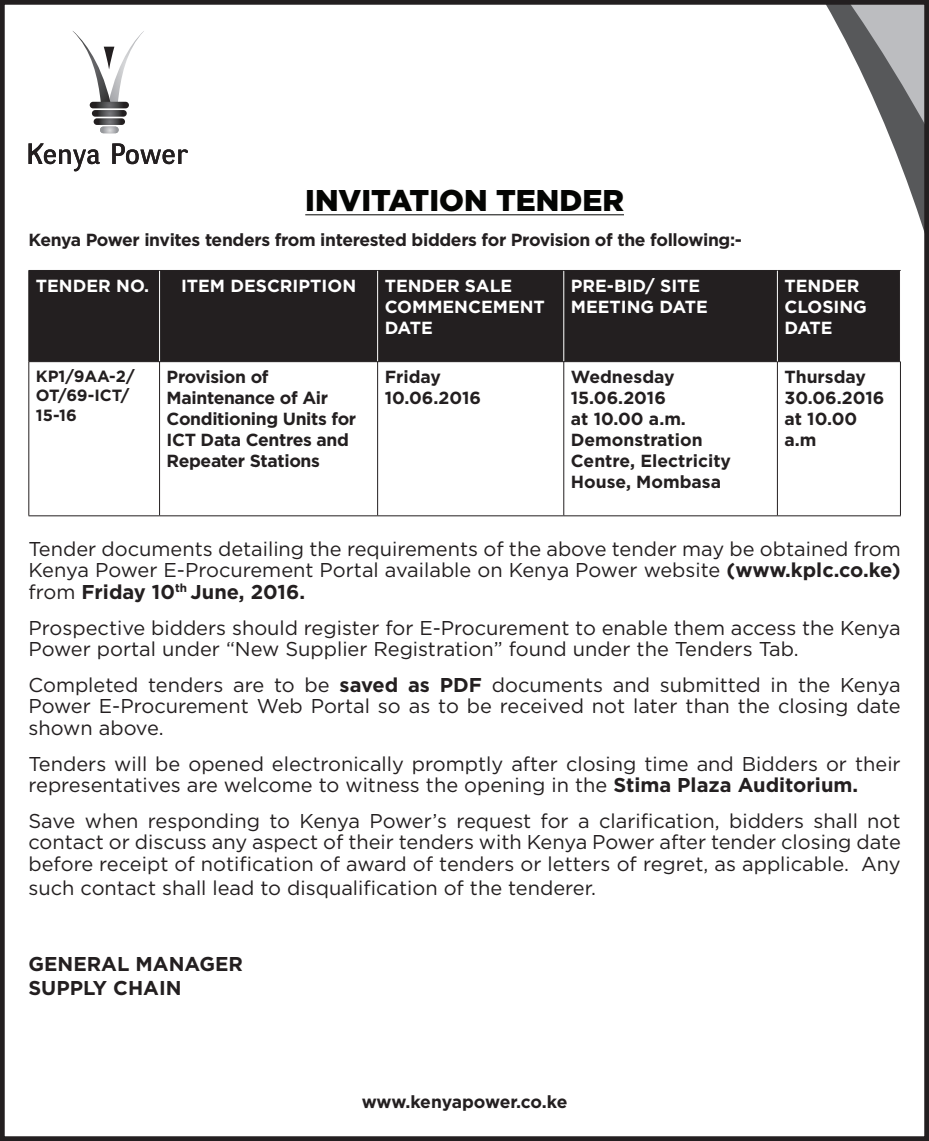
<style>
.page{position:relative;width:929px;height:1141px;background:#fff}
.page>*{position:absolute;margin:0;border:0;box-sizing:border-box;transform-origin:0 0}
.t1{font:900 30px "Gotham";color:#040503}
.t2{font:20px/21.5px "Gotham";color:#231f20;text-align:justify}
.t3{font:700 20px/24px "Gotham";color:#231f20}
.t4{font:700 17.5px/21px "Gotham";letter-spacing:-.02em;color:#231f20}
.t5{font:700 17.5px/21px "Gotham";color:#231f20}
.t6{font:700 17.5px/21px "Gotham";color:#fff}
.t7{font:700 16.25px/19.5px "Gotham";color:#231f20}
.s1{font-weight:700}
</style>
<div class="page">
<svg style="left:827px;top:6px;width:95px;height:265px"></svg>
<svg style="left:92px;top:110px;width:35px;height:7px"></svg>
<svg style="left:94px;top:118px;width:31px;height:7px"></svg>
<svg style="left:100px;top:127px;width:19px;height:6px"></svg>
<svg style="left:72px;top:31px;width:72px;height:77px"></svg>
<svg style="left:28px;top:143px;width:72px;height:28px"></svg>
<svg style="left:112px;top:143px;width:76px;height:21px"></svg>
<div style="left:0;top:0;width:928px;height:1141px;border:5px solid #231f20"></div>
<hr style="left:305px;top:214px;width:319px;height:1px;background:#040503">
<div style="left:29px;top:271px;width:870px;height:90px;background:#231f20"></div>
<hr style="left:159px;top:271px;width:1px;height:90px;background:#fff">
<hr style="left:377px;top:271px;width:1px;height:90px;background:#fff">
<hr style="left:563px;top:271px;width:1px;height:90px;background:#fff">
<hr style="left:159px;top:362px;width:1px;height:153px;background:#231f20">
<hr style="left:377px;top:362px;width:1px;height:153px;background:#231f20">
<hr style="left:563px;top:362px;width:1px;height:153px;background:#231f20">
<hr style="left:28px;top:362px;width:1px;height:153px;background:#231f20">
<hr style="left:776px;top:362px;width:1px;height:153px;background:#231f20">
<hr style="left:899px;top:362px;width:1px;height:153px;background:#231f20">
<hr style="left:377px;top:515px;width:186px;height:1px;background:#231f20">
<hr style="left:563px;top:515px;width:214px;height:1px;background:#231f20">
<hr style="left:777px;top:515px;width:123px;height:1px;background:#231f20">
<hr style="left:28px;top:270px;width:131px;height:1px;background:#231f20">
<hr style="left:28px;top:271px;width:1px;height:90px;background:#231f20">
<hr style="left:159px;top:270px;width:218px;height:1px;background:#231f20">
<hr style="left:377px;top:270px;width:186px;height:1px;background:#231f20">
<hr style="left:563px;top:270px;width:214px;height:1px;background:#231f20">
<hr style="left:777px;top:270px;width:123px;height:1px;background:#231f20">
<hr style="left:28px;top:361px;width:131px;height:1px;background:#231f20">
<hr style="left:159px;top:361px;width:218px;height:1px;background:#231f20">
<hr style="left:377px;top:361px;width:186px;height:1px;background:#231f20">
<hr style="left:563px;top:361px;width:214px;height:1px;background:#231f20">
<hr style="left:777px;top:361px;width:123px;height:1px;background:#231f20">
<hr style="left:28px;top:515px;width:131px;height:1px;background:#231f20">
<hr style="left:159px;top:515px;width:218px;height:1px;background:#231f20">
<hr style="left:776px;top:271px;width:1px;height:90px;background:#fff">
<h1 class="t1" style="left:305px;top:180px;width:320px">INVITATION TENDER</h1>
<p class="t4" style="left:28px;top:229px;width:715px">Kenya Power invites tenders from interested bidders for Provision of the following:-</p>
<p class="t6" style="left:36px;top:275px;width:115px">TENDER NO.</p>
<p class="t6" style="left:181px;top:275px;width:177px">ITEM DESCRIPTION</p>
<p class="t6" style="left:384px;top:275px;width:162px">TENDER SALE<br>COMMENCEMENT<br>DATE</p>
<p class="t6" style="left:570px;top:275px;width:138px">PRE-BID/ SITE<br>MEETING DATE</p>
<p class="t6" style="left:784px;top:275px;width:84px">TENDER<br>CLOSING<br>DATE</p>
<p class="t7" style="left:36px;top:366px;width:100px">KP1/9AA-2/<br>OT/69-ICT/<br>15-16</p>
<p class="t4" style="left:167px;top:366px;width:191px">Provision of<br>Maintenance of Air<br>Conditioning Units for<br>ICT Data Centres and<br>Repeater Stations</p>
<p class="t5" style="left:384px;top:366px;width:98px">Friday<br>10.06.2016</p>
<p class="t5" style="left:570px;top:366px;width:162px">Wednesday<br>15.06.2016<br>at 10.00 a.m.<br>Demonstration<br>Centre, Electricity<br>House, Mombasa</p>
<p class="t5" style="left:784px;top:366px;width:101px">Thursday<br>30.06.2016 at 10.00 a.m</p>
<p class="t2" style="left:28px;top:538px;width:873px">Tender documents detailing the requirements of the above tender may be obtained from Kenya Power E-Procurement Portal available on Kenya Power website <span class="s1">(www.kplc.co.ke) </span>from <span class="s1">Friday 10</span><sup>th</sup> <span class="s1">June, 2016.</span></p>
<p class="t2" style="left:28px;top:616px;width:873px">Prospective bidders should register for E-Procurement to enable them access the Kenya<br>Power portal under “New Supplier Registration” found under the Tenders Tab.</p>
<p class="t2" style="left:28px;top:674px;width:873px">Completed tenders are to be <span class="s1">saved as PDF</span> documents and submitted in the Kenya Power E-Procurement Web Portal so as to be received not later than the closing date shown above.</p>
<p class="t2" style="left:28px;top:752px;width:873px">Tenders will be opened electronically promptly after closing time and Bidders or their representatives are welcome to witness the opening in the <span class="s1">Stima Plaza Auditorium.</span></p>
<p class="t2" style="left:28px;top:809px;width:873px">Save when responding to Kenya Power’s request for a clarification, bidders shall not contact or discuss any aspect of their tenders with Kenya Power after tender closing date before receipt of notification of award of tenders or letters of regret, as applicable. Any</p>
<p class="t2" style="left:28px;top:876px;width:569px">such contact shall lead to disqualification of the tenderer.</p>
<p class="t3" style="left:28px;top:952px;width:216px">GENERAL MANAGER<br>SUPPLY CHAIN</p>
<p class="t4" style="left:361px;top:1091px;width:207px">www.kenyapower.co.ke</p>
</div>
